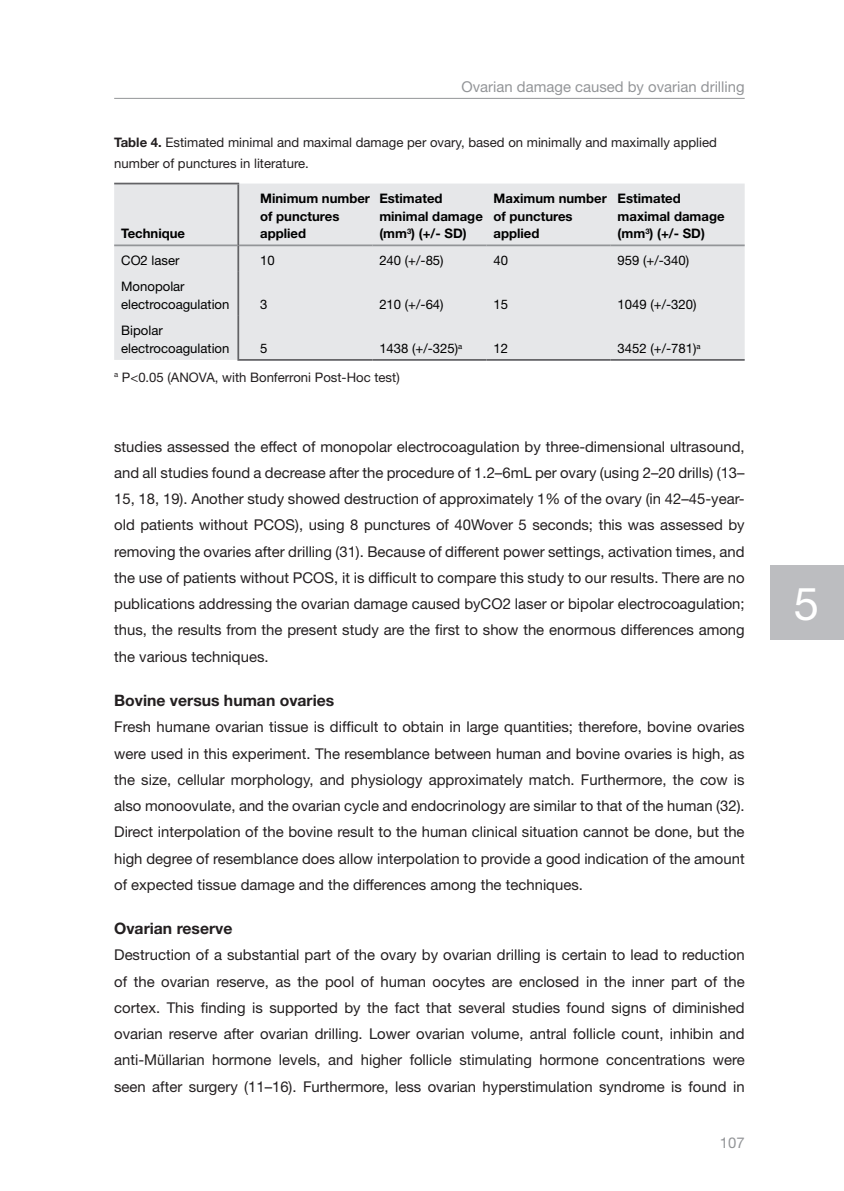
<style>
.page{position:relative;width:844px;height:1191px;background:#fff}
.page>*{position:absolute;margin:0;border:0;box-sizing:border-box;transform-origin:0 0}
.t1{font:45.5px "Helvetica Neue";color:#fff}
.Kop_2{font:700 15.75px "Helvetica Neue";color:#231f20}
.Standaard{font:14.88px/26.2px "Helvetica Neue";color:#231f20;text-align:justify}
.t2{font:14.88px "Helvetica Neue";color:#939598}
.Title_footer_table{font:13.12px/21px "Helvetica Neue";color:#231f20}
.Formule{font:700 13.12px/17.5px "Helvetica Neue";color:#000}
.Formule-2{font:13.12px/17.5px "Helvetica Neue";color:#000}
.s1{font-weight:700}
</style>
<div class="page">
<hr style="left:114px;top:98px;width:630px;height:1px;background:#939598">
<div style="left:769px;top:566px;width:74px;height:74px;background:#bcbdc0"></div>
<div style="left:114px;top:183px;width:630px;height:177px;background:#e6e7e9"></div>
<hr style="left:114px;top:244px;width:123px;height:2px;background:#939598">
<hr style="left:239px;top:244px;width:133px;height:2px;background:#939598">
<hr style="left:372px;top:244px;width:114px;height:2px;background:#939598">
<hr style="left:486px;top:244px;width:124px;height:2px;background:#939598">
<hr style="left:610px;top:244px;width:134px;height:2px;background:#939598">
<hr style="left:114px;top:183px;width:125px;height:1px;background:#636366">
<hr style="left:237px;top:184px;width:2px;height:61px;background:#636366">
<hr style="left:237px;top:245px;width:2px;height:27px;background:#636366">
<hr style="left:237px;top:272px;width:2px;height:44px;background:#636366">
<hr style="left:237px;top:316px;width:2px;height:43px;background:#636366">
<hr style="left:237px;top:359px;width:135px;height:2px;background:#636366">
<hr style="left:372px;top:359px;width:114px;height:2px;background:#636366">
<hr style="left:486px;top:359px;width:124px;height:2px;background:#636366">
<hr style="left:610px;top:359px;width:134px;height:2px;background:#636366">
<p class="t2" style="left:461px;top:76px;width:284px">Ovarian damage caused by ovarian drilling</p>
<p class="Title_footer_table" style="left:114px;top:132px;width:604px"><span class="s1">Table 4.</span> Estimated minimal and maximal damage per ovary, based on minimally and maximally applied number of punctures in literature.</p>
<p class="Formule" style="left:121px;top:225px;width:65px">Technique</p>
<p class="Formule" style="left:260px;top:190px;width:111px">Minimum number of punctures applied</p>
<p class="Formule" style="left:379px;top:190px;width:105px">Estimated minimal damage</p>
<p class="Formule" style="left:379px;top:225px;width:89px">(mm<sup>3</sup>) (+/- SD)</p>
<p class="Formule" style="left:493px;top:190px;width:115px">Maximum number of punctures applied</p>
<p class="Formule" style="left:617px;top:190px;width:65px">Estimated</p>
<p class="Formule" style="left:617px;top:208px;width:108px">maximal damage</p>
<p class="Formule" style="left:617px;top:225px;width:89px">(mm<sup>3</sup>) (+/- SD)</p>
<p class="Formule-2" style="left:121px;top:252px;width:60px">CO2 laser</p>
<p class="Formule-2" style="left:260px;top:252px;width:16px">10</p>
<p class="Formule-2" style="left:379px;top:252px;width:66px">240 (+/-85)</p>
<p class="Formule-2" style="left:493px;top:252px;width:16px">40</p>
<p class="Formule-2" style="left:617px;top:252px;width:73px">959 (+/-340)</p>
<p class="Formule-2" style="left:121px;top:279px;width:110px">Monopolar electrocoagulation</p>
<p class="Formule-2" style="left:260px;top:296px;width:9px">3</p>
<p class="Formule-2" style="left:379px;top:296px;width:66px">210 (+/-64)</p>
<p class="Formule-2" style="left:493px;top:296px;width:16px">15</p>
<p class="Formule-2" style="left:617px;top:296px;width:80px">1049 (+/-320)</p>
<p class="Formule-2" style="left:121px;top:323px;width:110px">Bipolar electrocoagulation</p>
<p class="Formule-2" style="left:260px;top:340px;width:9px">5</p>
<p class="Formule-2" style="left:379px;top:340px;width:84px">1438 (+/-325)<sup>a</sup></p>
<p class="Formule-2" style="left:493px;top:340px;width:16px">12</p>
<p class="Formule-2" style="left:617px;top:340px;width:84px">3452 (+/-781)<sup>a</sup></p>
<p class="Title_footer_table" style="left:114px;top:367px;width:287px"><sup>a</sup> P&lt;0.05 (ANOVA, with Bonferroni Post-Hoc test)</p>
<p class="Standaard" style="left:114px;top:434px;width:632px">studies assessed the effect of monopolar electrocoagulation by three-dimensional ultrasound, and all studies found a decrease after the procedure of 1.2–6mL per ovary (using 2–20 drills) (13– 15, 18, 19). Another study showed destruction of approximately 1% of the ovary (in 42–45-year&shy;old patients without PCOS), using 8 punctures of 40Wover 5 seconds; this was assessed by removing the ovaries after drilling (31). Because of different power settings, activation times, and the use of patients without PCOS, it is difficult to compare this study to our results. There are no publications addressing the ovarian damage caused byCO2 laser or bipolar electrocoagulation; thus, the results from the present study are the first to show the enormous differences among the various techniques.</p>
<p class="Kop_2" style="left:114px;top:688px;width:221px">Bovine versus human ovaries</p>
<p class="Standaard" style="left:114px;top:714px;width:632px">Fresh humane ovarian tissue is difficult to obtain in large quantities; therefore, bovine ovaries were used in this experiment. The resemblance between human and bovine ovaries is high, as the size, cellular morphology, and physiology approximately match. Furthermore, the cow is also monoovulate, and the ovarian cycle and endocrinology are similar to that of the human (32).<br>Direct interpolation of the bovine result to the human clinical situation cannot be done, but the high degree of resemblance does allow interpolation to provide a good indication of the amount of expected tissue damage and the differences among the techniques.</p>
<p class="Kop_2" style="left:114px;top:916px;width:120px">Ovarian reserve</p>
<p class="Standaard" style="left:114px;top:943px;width:632px">Destruction of a substantial part of the ovary by ovarian drilling is certain to lead to reduction of the ovarian reserve, as the pool of human oocytes are enclosed in the inner part of the cortex. This finding is supported by the fact that several studies found signs of diminished ovarian reserve after ovarian drilling. Lower ovarian volume, antral follicle count, inhibin and anti-Müllarian hormone levels, and higher follicle stimulating hormone concentrations were seen after surgery (11–16). Furthermore, less ovarian hyperstimulation syndrome is found in</p>
<p class="t2" style="left:719px;top:1132px;width:26px">107</p>
<h1 class="t1" style="left:793px;top:570px;width:27px">5</h1>
</div>
